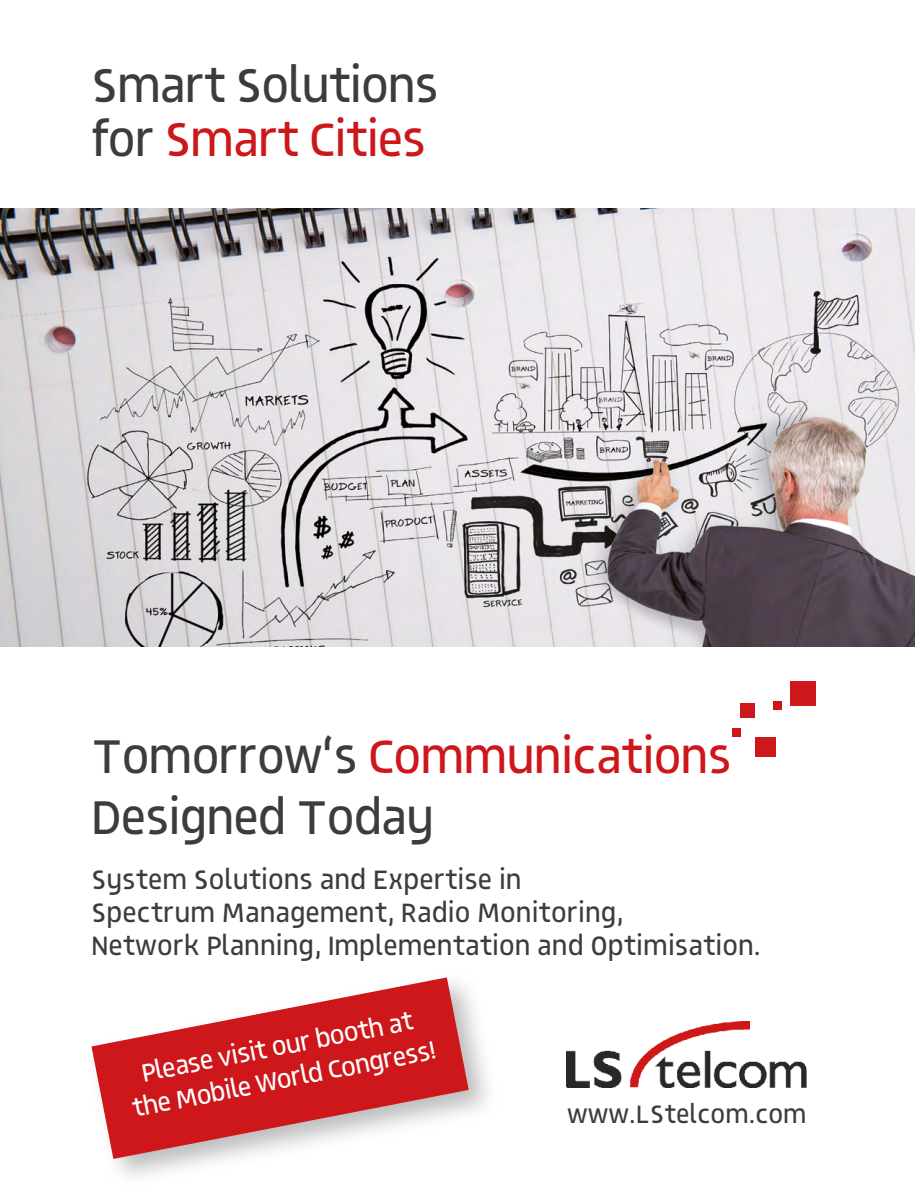
<style>
.page{position:relative;width:915px;height:1187px;background:#fff}
.page>*{position:absolute;margin:0;border:0;box-sizing:border-box;transform-origin:0 0}
.t1{font:48px/61.2px "Generation Z Medium";letter-spacing:-.02em;color:#3c3c3b}
.t2{font:27px/33px "Generation Z Medium";color:#3c3c3b}
.t3{font:25.5px/33px "Generation Z Medium";color:#fff;text-align:center}
.t4{font:25.5px "Generation Z Medium";color:#3c3c3b}
.s1{color:#cd171a}
</style>
<div class="page">
<img style="left:566px;top:1021px;width:240px;height:66px">
<div style="left:790px;top:680px;width:25px;height:25px;background:#cd171a"></div>
<div style="left:755px;top:737px;width:20px;height:20px;background:#cd171a"></div>
<div style="left:739px;top:703px;width:15px;height:15px;background:#cd171a"></div>
<div style="left:773px;top:701px;width:9px;height:9px;background:#cd171a"></div>
<div style="left:731px;top:728px;width:9px;height:9px;background:#cd171a"></div>
<img style="left:0;top:208px;width:914px;height:438px">
<img style="left:113px;top:993px;width:375px;height:183px">
<svg style="left:91px;top:977px;width:377px;height:181px;fill:#cd171a"></svg>
<h1 class="t1" style="left:91px;top:57px;width:348px;line-height:54px">Smart Solutions for <span class="s1">Smart Cities</span></h1>
<h1 class="t1" style="left:91px;top:724px;width:641px">Tomorrow‘s <span class="s1">Communications<br></span>Designed Today</h1>
<p class="t2" style="left:91px;top:862px;width:670px">System Solutions and Expertise in<br>Spectrum Management, Radio Monitoring,<br>Network Planning, Implementation and Optimisation.</p>
<p class="t3" style="left:123px;top:1059px;width:310px;rotate:-11deg">Please visit our booth at the Mobile World Congress!</p>
<p class="t4" style="left:567px;top:1098px;width:241px">www.LStelcom.com</p>
</div>
